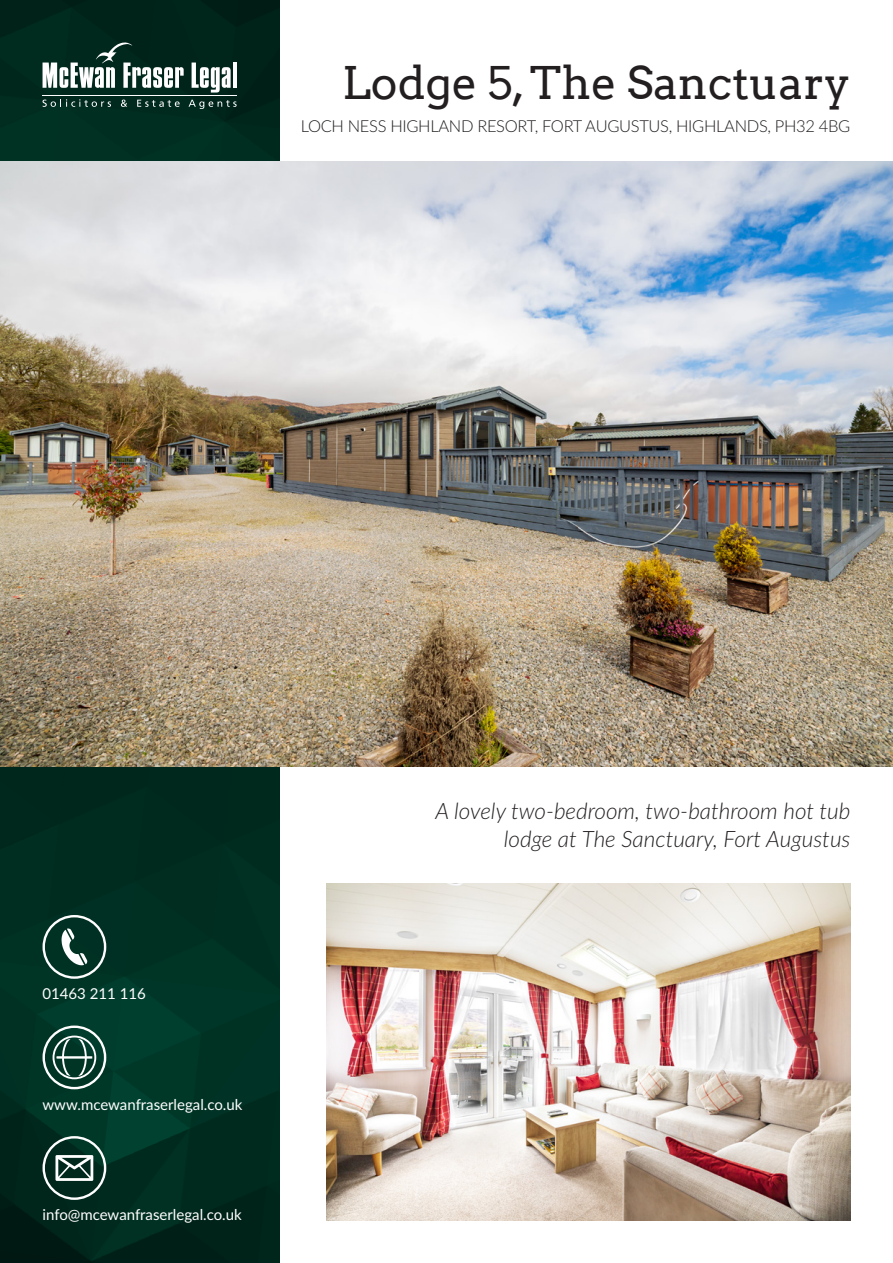
<style>
.page{position:relative;width:893px;height:1263px;background:#fff}
.page>*{position:absolute;margin:0;border:0;box-sizing:border-box;transform-origin:0 0}
.t1{font:45px "Arvo";color:#231f20}
.t2{font:italic 300 22.5px/27px "Lato";color:#231f20;text-align:right}
.t3{font:300 16.5px "Lato";letter-spacing:-.02em;color:#231f20}
.t4{font:15px "Lato";color:#fff}
</style>
<div class="page">
<img style="left:0;top:0;width:279px;height:1263px">
<img style="left:0;top:162px;width:893px;height:605px">
<svg style="left:43px;top:43px;width:141px;height:45px"></svg>
<svg style="left:192px;top:63px;width:39px;height:30px"></svg>
<hr style="left:233px;top:63px;width:4px;height:25px;background:#fff">
<hr style="left:43px;top:95px;width:194px;height:1px;background:#fff">
<svg style="left:43px;top:99px;width:68px;height:8px"></svg>
<svg style="left:121px;top:100px;width:6px;height:7px"></svg>
<svg style="left:137px;top:100px;width:43px;height:7px"></svg>
<svg style="left:189px;top:100px;width:48px;height:9px"></svg>
<img style="left:326px;top:883px;width:524px;height:337px">
<svg style="left:43px;top:915px;width:63px;height:64px;background:#335a4f"></svg>
<svg style="left:43px;top:1025px;width:63px;height:64px;background:#3a6559"></svg>
<svg style="left:43px;top:1136px;width:63px;height:64px;background:#3a5b52"></svg>
<h1 class="t1" style="left:342px;top:55px;width:510px">Lodge 5, The Sanctuary</h1>
<p class="t3" style="left:301px;top:114px;width:551px">LOCH NESS HIGHLAND RESORT, FORT AUGUSTUS, HIGHLANDS, PH32 4BG</p>
<p class="t4" style="left:43px;top:983px;width:105px">01463 211 116</p>
<p class="t4" style="left:43px;top:1094px;width:201px">www.mcewanfraserlegal.co.uk</p>
<p class="t4" style="left:43px;top:1204px;width:201px">info@mcewanfraserlegal.co.uk</p>
<p class="t2" style="left:436px;top:797px;width:416px">A lovely two-bedroom, two-bathroom hot tub lodge at The Sanctuary, Fort Augustus</p>
</div>
